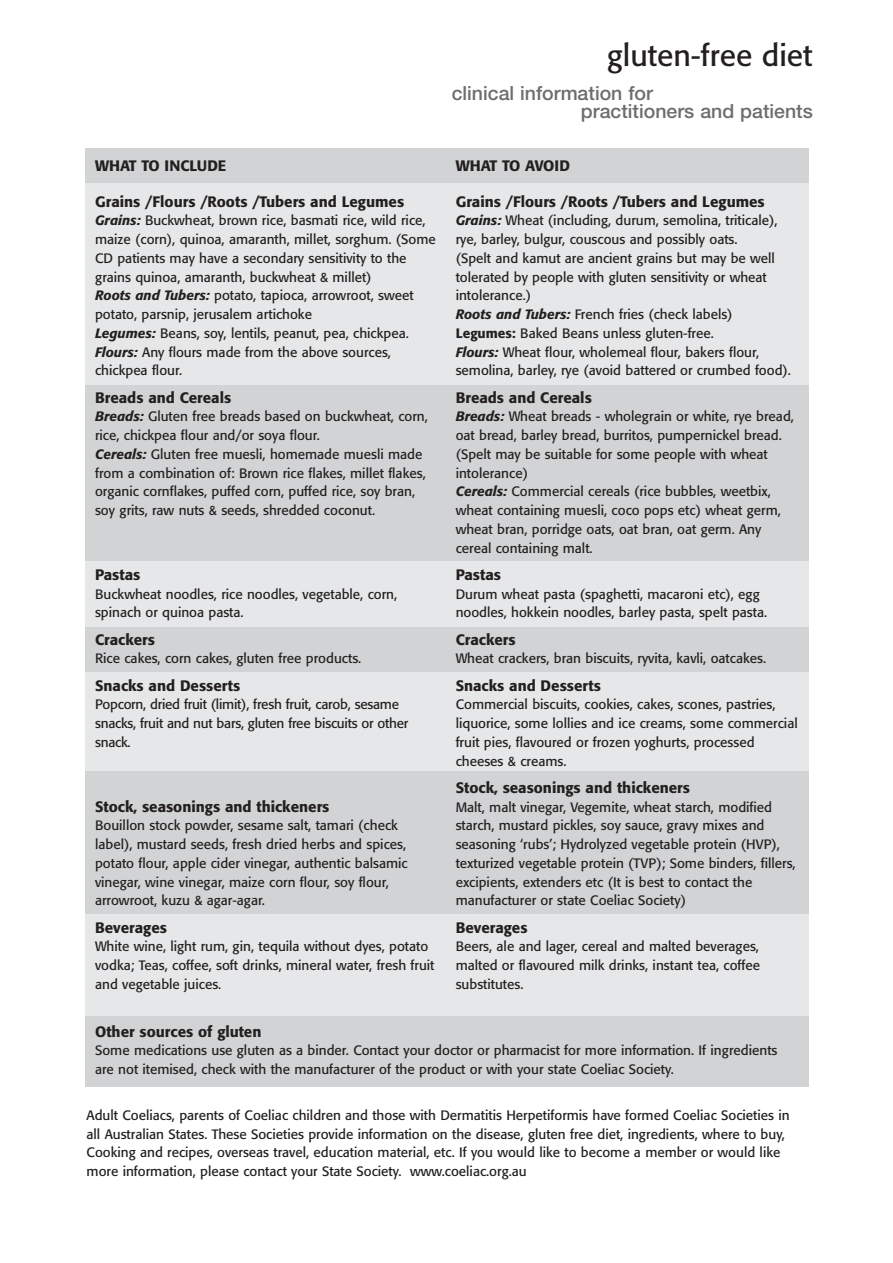
<style>
.page{position:relative;width:893px;height:1263px;background:#fff}
.page>*{position:absolute;margin:0;border:0;box-sizing:border-box;transform-origin:0 0}
.t1{font:30px "Formata";color:#231f1f}
.t2{font:500 19.5px/18.8px "Helvetica Neue";color:#6c6d70}
.t3{font:500 15px "Formata";color:#231f1f}
.t4{font:13.5px/18.8px "Formata";color:#231f1f}
.t5{font:13.5px/18.8px "Formata";letter-spacing:-.02em;color:#231f1f}
.s1{font-weight:500;font-style:italic}
.s2{font-weight:500}
</style>
<div class="page">
<div style="left:85px;top:149px;width:723px;height:34px;background:#d1d3d5"></div>
<div style="left:85px;top:183px;width:723px;height:202px;background:#e6e7e8"></div>
<div style="left:85px;top:385px;width:723px;height:176px;background:#d1d3d5"></div>
<div style="left:85px;top:561px;width:723px;height:66px;background:#e6e7e8"></div>
<div style="left:85px;top:627px;width:723px;height:45px;background:#d1d3d5"></div>
<div style="left:85px;top:672px;width:723px;height:100px;background:#e6e7e8"></div>
<div style="left:85px;top:772px;width:723px;height:142px;background:#d1d3d5"></div>
<div style="left:85px;top:914px;width:723px;height:102px;background:#e6e7e8"></div>
<div style="left:85px;top:1016px;width:723px;height:70px;background:#d1d3d5"></div>
<h1 class="t1" style="left:607px;top:43px;width:207px">gluten-free diet</h1>
<p class="t3" style="left:95px;top:159px;width:133px">WHAT TO INCLUDE</p>
<p class="t3" style="left:95px;top:195px;width:310px">Grains /Flours /Roots /Tubers and Legumes</p>
<p class="t4" style="left:95px;top:212px;width:342px"><span class="s1">Grains:</span> Buckwheat, brown rice, basmati rice, wild rice, maize (corn), quinoa, amaranth, millet, sorghum. (Some CD patients may have a secondary sensitivity to the grains quinoa, amaranth, buckwheat &amp; millet)<br><span class="s1">Roots and Tubers:</span> potato, tapioca, arrowroot, sweet potato, parsnip, jerusalem artichoke<br><span class="s1">Legumes:</span> Beans, soy, lentils, peanut, pea, chickpea.<br><span class="s1">Flours:</span> Any flours made from the above sources, chickpea flour.</p>
<p class="t3" style="left:95px;top:391px;width:138px">Breads and Cereals</p>
<p class="t4" style="left:95px;top:408px;width:334px"><span class="s1">Breads:</span> Gluten free breads based on buckwheat, corn, rice, chickpea flour and/or soya flour.<br><span class="s1">Cereals:</span> Gluten free muesli, homemade muesli made from a combination of: Brown rice flakes, millet flakes, organic cornflakes, puffed corn, puffed rice, soy bran, soy grits, raw nuts &amp; seeds, shredded coconut.</p>
<p class="t3" style="left:95px;top:568px;width:47px">Pastas</p>
<p class="t4" style="left:95px;top:585px;width:303px">Buckwheat noodles, rice noodles, vegetable, corn, spinach or quinoa pasta.</p>
<p class="t3" style="left:95px;top:633px;width:61px">Crackers</p>
<p class="t4" style="left:95px;top:650px;width:268px">Rice cakes, corn cakes, gluten free products.</p>
<p class="t3" style="left:95px;top:679px;width:147px">Snacks and Desserts</p>
<p class="t5" style="left:95px;top:696px;width:315px">Popcorn, dried fruit (limit), fresh fruit, carob, sesame snacks, fruit and nut bars, gluten free biscuits or other snack.</p>
<p class="t3" style="left:95px;top:800px;width:236px">Stock, seasonings and thickeners</p>
<p class="t4" style="left:95px;top:817px;width:314px">Bouillon stock powder, sesame salt, tamari (check label), mustard seeds, fresh dried herbs and spices, potato flour, apple cider vinegar, authentic balsamic vinegar, wine vinegar, maize corn flour, soy flour, arrowroot, kuzu &amp; agar-agar.</p>
<p class="t3" style="left:95px;top:921px;width:73px">Beverages</p>
<p class="t4" style="left:95px;top:938px;width:341px">White wine, light rum, gin, tequila without dyes, potato vodka; Teas, coffee, soft drinks, mineral water, fresh fruit and vegetable juices.</p>
<h2 class="t2" style="left:581px;top:85px;width:233px;text-indent:-129px">clinical information for<br>practitioners and patients</h2>
<p class="t3" style="left:455px;top:159px;width:116px">WHAT TO AVOID</p>
<p class="t3" style="left:455px;top:195px;width:310px">Grains /Flours /Roots /Tubers and Legumes</p>
<p class="t4" style="left:455px;top:212px;width:337px"><span class="s1">Grains:</span> Wheat (including, durum, semolina, triticale), rye, barley, bulgur, couscous and possibly oats.<br>(Spelt and kamut are ancient grains but may be well tolerated by people with gluten sensitivity or wheat intolerance.)<br><span class="s1">Roots and Tubers:</span> French fries (check labels)<br><span class="s2">Legumes:</span> Baked Beans unless gluten-free.<br><span class="s1">Flours:</span> Wheat flour, wholemeal flour, bakers flour, semolina, barley, rye (avoid battered or crumbed food).</p>
<p class="t3" style="left:455px;top:391px;width:138px">Breads and Cereals</p>
<p class="t4" style="left:455px;top:408px;width:340px"><span class="s1">Breads:</span> Wheat breads - wholegrain or white, rye bread, oat bread, barley bread, burritos, pumpernickel bread. (Spelt may be suitable for some people with wheat intolerance)<br><span class="s1">Cereals:</span> Commercial cereals (rice bubbles, weetbix, wheat containing muesli, coco pops etc) wheat germ, wheat bran, porridge oats, oat bran, oat germ. Any cereal containing malt.</p>
<p class="t3" style="left:455px;top:568px;width:47px">Pastas</p>
<p class="t4" style="left:455px;top:585px;width:313px">Durum wheat pasta (spaghetti, macaroni etc), egg noodles, hokkein noodles, barley pasta, spelt pasta.</p>
<p class="t3" style="left:455px;top:633px;width:61px">Crackers</p>
<p class="t4" style="left:455px;top:650px;width:312px">Wheat crackers, bran biscuits, ryvita, kavli, oatcakes.</p>
<p class="t3" style="left:455px;top:679px;width:147px">Snacks and Desserts</p>
<p class="t4" style="left:455px;top:696px;width:343px">Commercial biscuits, cookies, cakes, scones, pastries, liquorice, some lollies and ice creams, some commercial fruit pies, flavoured or frozen yoghurts, processed cheeses &amp; creams.</p>
<p class="t3" style="left:455px;top:781px;width:236px">Stock, seasonings and thickeners</p>
<p class="t4" style="left:455px;top:798px;width:341px">Malt, malt vinegar, Vegemite, wheat starch, modified starch, mustard pickles, soy sauce, gravy mixes and seasoning ‘rubs’; Hydrolyzed vegetable protein (HVP), texturized vegetable protein (TVP); Some binders, fillers, excipients, extenders etc (It is best to contact the manufacturer or state Coeliac Society)</p>
<p class="t3" style="left:455px;top:921px;width:73px">Beverages</p>
<p class="t4" style="left:455px;top:938px;width:306px;text-align:justify">Beers, ale and lager, cereal and malted beverages, malted or flavoured milk drinks, instant tea, coffee substitutes.</p>
<p class="t3" style="left:95px;top:1025px;width:168px">Other sources of gluten</p>
<p class="t4" style="left:95px;top:1042px;width:684px">Some medications use gluten as a binder. Contact your doctor or pharmacist for more information. If ingredients are not itemised, check with the manufacturer of the product or with your state Coeliac Society.</p>
<p class="t4" style="left:87px;top:1107px;width:704px">Adult Coeliacs, parents of Coeliac children and those with Dermatitis Herpetiformis have formed Coeliac Societies in all Australian States. These Societies provide information on the disease, gluten free diet, ingredients, where to buy, Cooking and recipes, overseas travel, education material, etc. If you would like to become a member or would like more information, please contact your State Society. www.coeliac.org.au</p>
</div>
